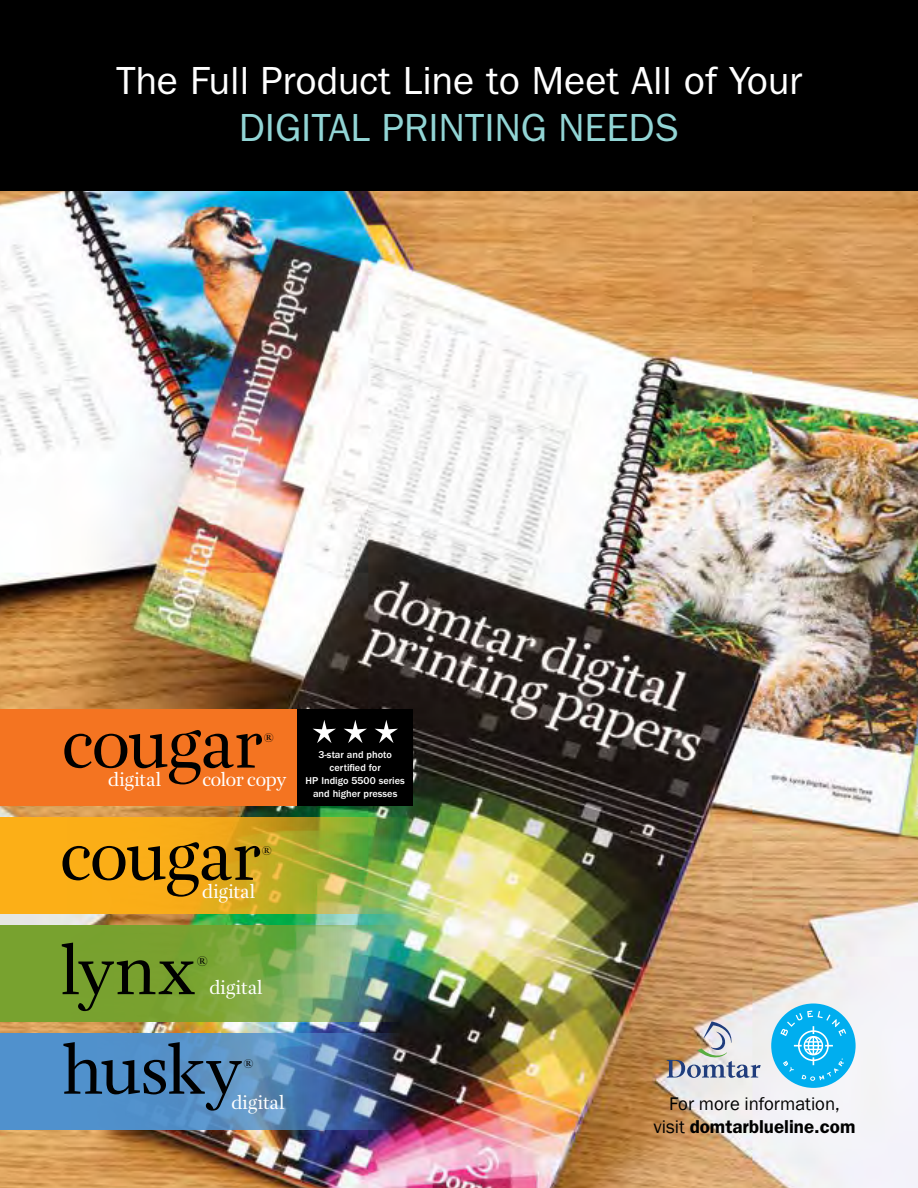
<style>
.page{position:relative;width:918px;height:1188px;background:#fff}
.page>*{position:absolute;margin:0;border:0;box-sizing:border-box;transform-origin:0 0}
.t1{font:67.5px "Amalia";letter-spacing:-.015em;color:#000}
.t2{font:39.3px/47.2px "ITC Franklin Gothic Std";color:#fff;text-align:center}
.t3{font:18.75px/22.5px "Franklin Gothic";color:#000;text-align:center}
.t4{font:18.6px "Amalia";color:#fff}
.t5{font:13.95px "Amalia";color:#000}
.t6{font:12.6px "Amalia";color:#000}
.t7{font:500 10.35px/13.2px "ITC Franklin Gothic Std";color:#fff;text-align:center}
.s1{color:#92d5d5}
.s2{font-family:"ITC Franklin Gothic Std";font-weight:600}
</style>
<div class="page">
<img style="left:0;top:191px;width:918px;height:997px">
<div style="left:0;top:710px;width:353px;height:96px;background:#f47421"></div>
<div style="left:297px;top:710px;width:116px;height:96px;background:#000"></div>
<svg style="left:313px;top:720px;width:23px;height:23px"></svg>
<svg style="left:344px;top:720px;width:23px;height:23px"></svg>
<svg style="left:375px;top:720px;width:23px;height:23px"></svg>
<div style="left:771px;top:1004px;width:85px;height:84px;background:#00aeef;border-radius:50%"></div>
<svg style="left:780px;top:1011px;width:66px;height:70px"></svg>
<svg style="left:0;top:817px;width:400px;height:97px;background:#d4ac24"></svg>
<img style="left:0;top:925px;width:400px;height:97px">
<svg style="left:0;top:1033px;width:400px;height:97px;background:#5184b9"></svg>
<svg style="left:667px;top:1022px;width:94px;height:56px;background:#c1b8b1"></svg>
<div style="left:0;top:0;width:918px;height:191px;background:#000"></div>
<p class="t2" style="left:116px;top:57px;width:687px">The Full Product Line to Meet All of Your<br><span class="s1">DIGITAL PRINTING NEEDS</span></p>
<p class="t1" style="left:62px;top:708px;width:202px">cougar</p>
<p class="t6" style="left:264px;top:731px;width:12px">®</p>
<p class="t4" style="left:108px;top:770px;width:55px">digital</p>
<p class="t4" style="left:202px;top:770px;width:86px">color copy</p>
<p class="t1" style="left:60px;top:820px;width:202px">cougar</p>
<p class="t6" style="left:262px;top:843px;width:12px">®</p>
<p class="t4" style="left:202px;top:882px;width:55px">digital</p>
<p class="t1" style="left:60px;top:934px;width:137px">lynx</p>
<p class="t5" style="left:197px;top:954px;width:13px">®</p>
<p class="t4" style="left:209px;top:978px;width:55px">digital</p>
<p class="t1" style="left:62px;top:1034px;width:182px">husky</p>
<p class="t6" style="left:244px;top:1057px;width:12px">®</p>
<p class="t4" style="left:231px;top:1093px;width:55px">digital</p>
<p class="t7" style="left:306px;top:748px;width:101px">3-star and photo certified for<br>HP Indigo 5500 series and higher presses</p>
<p class="t3" style="left:654px;top:1093px;width:203px">For more information, visit <span class="s2">domtarblueline.com</span></p>
</div>
